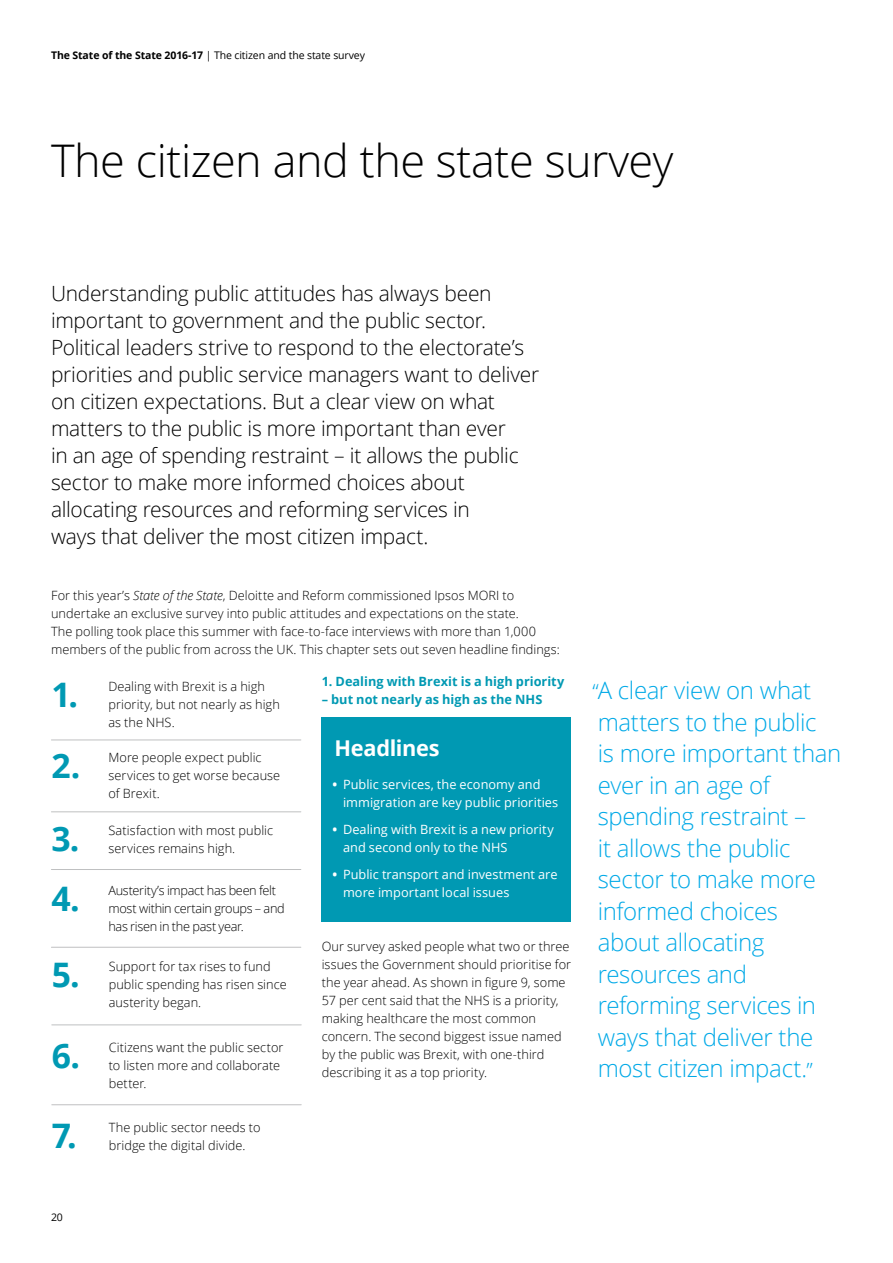
<style>
.page{position:relative;width:893px;height:1263px;background:#fff}
.page>*{position:absolute;margin:0;border:0;box-sizing:border-box;transform-origin:0 0}
.t1{font:300 45px "Open Sans";letter-spacing:-.01em;color:#000}
.t2{font:700 33.75px/72px "Open Sans";color:#0099b3;text-align:justify}
.t3{font:300 24px/31.5px "Open Sans";letter-spacing:-.015em;color:#00a9e7}
.t4{font:700 21.75px "Open Sans";letter-spacing:-.015em;color:#fff}
.t5{font:300 21px/27px "Open Sans";letter-spacing:-.015em;color:#000}
.t6{font:300 12.75px/18px "Open Sans";letter-spacing:.005em;color:#000}
.t7{font:12.75px/18px "Open Sans";letter-spacing:.005em;color:#fff}
.t8{font:300 12.75px/18px "Open Sans";letter-spacing:-.025em;color:#000}
.t9{font:700 12.75px "Open Sans";letter-spacing:.005em;color:#0099b3}
.t10{font:10.5px "Open Sans";letter-spacing:-.01em;color:#000}
.s1{font-weight:700}
.s2{font-style:italic}
.s3{font-size:21px}
</style>
<div class="page">
<hr style="left:51px;top:739px;width:250px;height:1px;background:#bfc0c1">
<hr style="left:51px;top:811px;width:250px;height:1px;background:#bfc0c1">
<hr style="left:51px;top:869px;width:250px;height:1px;background:#bfc0c1">
<hr style="left:51px;top:947px;width:250px;height:1px;background:#bfc0c1">
<hr style="left:52px;top:1024px;width:249px;height:1px;background:#bfc0c1">
<hr style="left:52px;top:1104px;width:249px;height:1px;background:#bfc0c1">
<div style="left:322px;top:717px;width:249px;height:204px;background:#0099b3"></div>
<p class="t10" style="left:51px;top:48px;width:315px"><span class="s1">The State of the State 2016-17</span> | The citizen and the state survey</p>
<h1 class="t1" style="left:51px;top:130px;width:624px">The citizen and the state survey</h1>
<p class="t5" style="left:51px;top:279px;width:490px">Understanding public attitudes has always been important to government and the public sector.<br>Political leaders strive to respond to the electorate’s priorities and public service managers want to deliver on citizen expectations. But a clear view on what matters to the public is more important than ever<br>in an age of spending restraint – it allows the public sector to make more informed choices about allocating resources and reforming services in<br>ways that deliver the most citizen impact.</p>
<p class="t6" style="left:51px;top:586px;width:510px">For this year’s <span class="s2">State of the State</span>, Deloitte and Reform commissioned Ipsos MORI to undertake an exclusive survey into public attitudes and expectations on the state.<br>The polling took place this summer with face-to-face interviews with more than 1,000 members of the public from across the UK. This chapter sets out seven headline findings:</p>
<h2 class="t2" style="left:51px;top:658px;width:30px">1.<br>2.<br>3.</h2>
<h2 class="t2" style="left:51px;top:862px;width:30px">4.</h2>
<h2 class="t2" style="left:52px;top:938px;width:29px">5.</h2>
<h2 class="t2" style="left:52px;top:1019px;width:30px">6.</h2>
<h2 class="t2" style="left:52px;top:1099px;width:27px">7.</h2>
<p class="t6" style="left:108px;top:677px;width:173px">Dealing with Brexit is a high priority, but not nearly as high as the NHS.</p>
<p class="t6" style="left:108px;top:748px;width:173px">More people expect public services to get worse because of Brexit.</p>
<p class="t6" style="left:108px;top:821px;width:166px">Satisfaction with most public services remains high.</p>
<p class="t8" style="left:108px;top:881px;width:178px">Austerity’s impact has been felt most within certain groups – and has risen in the past year.</p>
<p class="t6" style="left:109px;top:957px;width:179px">Support for tax rises to fund public spending has risen since austerity began.</p>
<p class="t6" style="left:109px;top:1038px;width:176px">Citizens want the public sector to listen more and collaborate better.</p>
<p class="t6" style="left:109px;top:1118px;width:153px">The public sector needs to bridge the digital divide.</p>
<p class="t9" style="left:322px;top:672px;width:244px">1. Dealing with Brexit is a high priority</p>
<p class="t9" style="left:322px;top:690px;width:222px">– but not nearly as high as the NHS</p>
<h3 class="t4" style="left:334px;top:733px;width:107px">Headlines</h3>
<p class="t7" style="left:343px;top:775px;width:217px;text-indent:-11px"><span class="s1">•</span> Public services, the economy and immigration are key public priorities</p>
<p class="t7" style="left:343px;top:820px;width:212px;text-indent:-11px"><span class="s1">•</span> Dealing with Brexit is a new priority and second only to the NHS</p>
<p class="t7" style="left:343px;top:865px;width:216px;text-indent:-11px"><span class="s1">•</span> Public transport and investment are more important local issues</p>
<p class="t6" style="left:322px;top:937px;width:251px">Our survey asked people what two or three issues the Government should prioritise for the year ahead. As shown in figure 9, some 57 per cent said that the NHS is a priority, making healthcare the most common concern. The second biggest issue named by the public was Brexit, with one-third describing it as a top priority.</p>
<p class="t3" style="left:592px;top:674px;width:250px"><span class="s3">“</span>A clear view on what matters to the public<br>is more important than ever in an age of spending restraint –<br>it allows the public sector to make more informed choices<br>about allocating resources and reforming services in ways that deliver the most citizen impact.<span class="s3">”</span></p>
<p class="t10" style="left:51px;top:1210px;width:13px">20</p>
</div>
